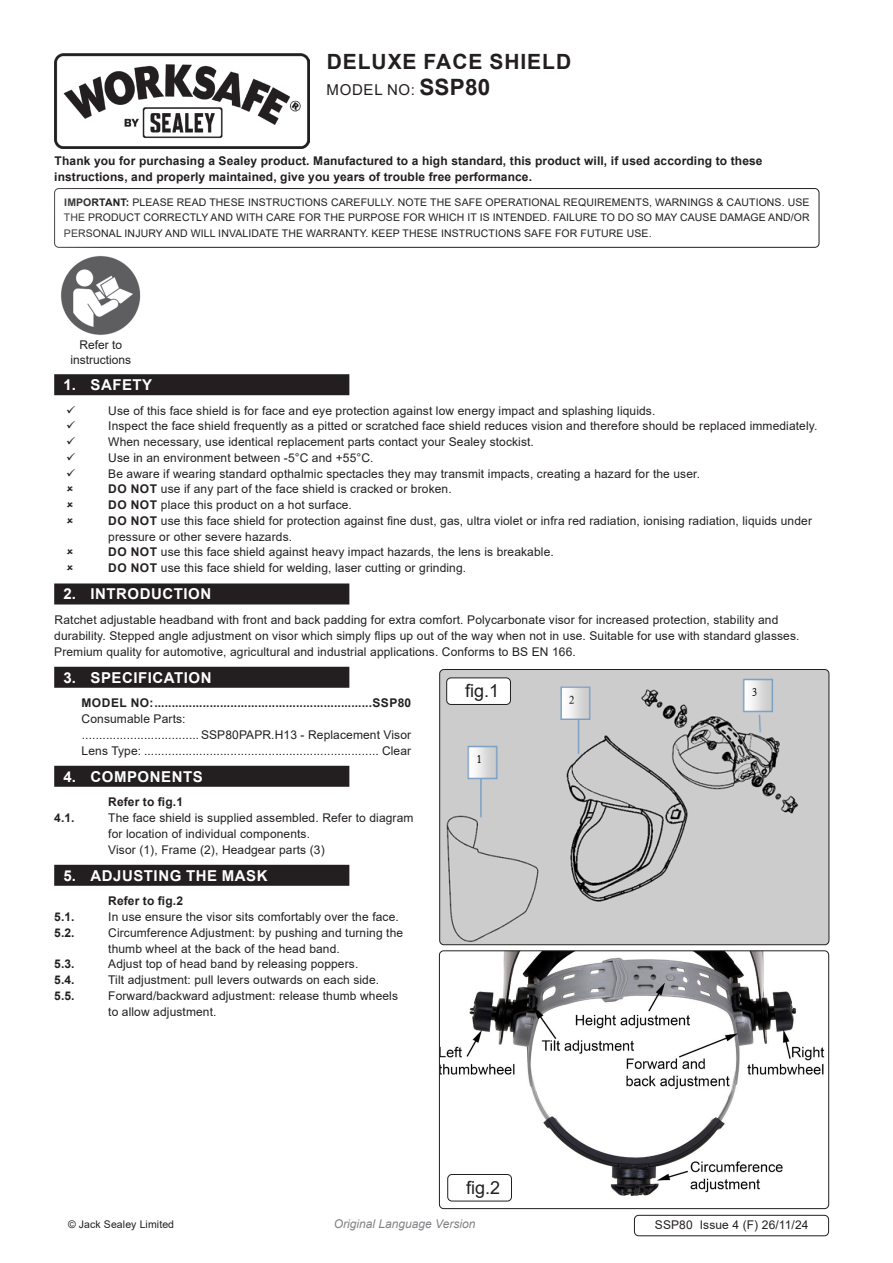
<style>
.page{position:relative;width:893px;height:1263px;background:#fff}
.page>*{position:absolute;margin:0;border:0;box-sizing:border-box;transform-origin:0 0}
.Product_Description{font:700 21px "Arial";letter-spacing:.045em;color:#231f20}
.t1{font:18px "Arial";color:#231f20}
.t2{font:700 15px "Arial";letter-spacing:.035em;color:#fff}
.Instructions_Model_No{font:15px "Arial";letter-spacing:.045em;color:#231f20}
.Body{font:12px/15.8px "Arial";letter-spacing:.01em;color:#231f20}
.Body-2{font:700 12px/15.8px "Arial";letter-spacing:.01em;color:#231f20}
.Specifications__Tabbed{font:12px "Arial";letter-spacing:.01em;color:#231f20}
.Specifications__Tabbed-2{font:700 12px "Arial";letter-spacing:.045em;color:#231f20}
.t3{font:italic 12px "Arial";color:#808285}
.Body__Footer{font:12px "Arial";letter-spacing:.01em;color:#231f20}
.Body__Justified__7pt{font:10.5px/15.8px "Arial";letter-spacing:.01em;color:#231f20;text-align:justify}
.s1{font-weight:700;font-size:22.5px}
.s2{font-weight:700}
</style>
<div class="page">
<img style="left:54px;top:54px;width:255px;height:94px">
<div style="left:54px;top:188px;width:765px;height:60px;border:1px solid #231f20;border-radius:4px"></div>
<div style="left:54px;top:374px;width:295px;height:21px;background:#231f20"></div>
<div style="left:54px;top:583px;width:295px;height:21px;background:#231f20"></div>
<div style="left:54px;top:667px;width:295px;height:21px;background:#231f20"></div>
<div style="left:54px;top:766px;width:295px;height:21px;background:#231f20"></div>
<div style="left:54px;top:865px;width:295px;height:21px;background:#231f20"></div>
<img style="left:61px;top:256px;width:80px;height:79px">
<div style="left:634px;top:1215px;width:195px;height:21px;border:1px solid #231f20;border-radius:4px"></div>
<img style="left:441px;top:669px;width:388px;height:276px">
<div style="left:439px;top:669px;width:390px;height:276px;border:1px solid #231f20;border-radius:4px"></div>
<img style="left:439px;top:952px;width:390px;height:256px">
<div style="left:439px;top:950px;width:390px;height:259px;border:1px solid #231f20;border-radius:4px"></div>
<div style="left:447px;top:678px;width:63px;height:26px;background:#fff;border-radius:4px"></div>
<div style="left:446px;top:677px;width:65px;height:28px;border:1px solid #231f20;border-radius:4px"></div>
<div style="left:448px;top:1174px;width:63px;height:27px;background:#fff;border-radius:4px"></div>
<div style="left:447px;top:1174px;width:65px;height:27px;border:1px solid #231f20;border-radius:4px"></div>
<p class="Product_Description" style="left:327px;top:47px;width:246px">DELUXE FACE SHIELD</p>
<p class="Instructions_Model_No" style="left:327px;top:79px;width:165px">MODEL NO: <span class="s1">SSP80</span></p>
<p class="Body-2" style="left:54px;top:153px;width:710px">Thank you for purchasing a Sealey product. Manufactured to a high standard, this product will, if used according to these instructions, and properly maintained, give you years of trouble free performance.</p>
<p class="Body__Justified__7pt" style="left:64px;top:194px;width:747px"><span class="s2">IMPORTANT:</span> PLEASE READ THESE INSTRUCTIONS CAREFULLY. NOTE THE SAFE OPERATIONAL REQUIREMENTS, WARNINGS &amp; CAUTIONS. USE THE PRODUCT CORRECTLY AND WITH CARE FOR THE PURPOSE FOR WHICH IT IS INTENDED. FAILURE TO DO SO MAY CAUSE DAMAGE AND/OR PERSONAL INJURY AND WILL INVALIDATE THE WARRANTY. KEEP THESE INSTRUCTIONS SAFE FOR FUTURE USE.</p>
<p class="Body" style="left:71px;top:338px;width:62px;line-height:14.4px;text-align:center">Refer to instructions</p>
<p class="t2" style="left:63px;top:374px;width:90px">1. SAFETY</p>
<p class="Body" style="left:108px;top:403px;width:549px">Use of this face shield is for face and eye protection against low energy impact and splashing liquids.</p>
<p class="Body" style="left:108px;top:418px;width:711px">Inspect the face shield frequently as a pitted or scratched face shield reduces vision and therefore should be replaced immediately.</p>
<p class="Body" style="left:108px;top:434px;width:427px">When necessary, use identical replacement parts contact your Sealey stockist.</p>
<p class="Body" style="left:108px;top:450px;width:267px">Use in an environment between -5°C and +55°C.</p>
<p class="Body" style="left:108px;top:466px;width:593px">Be aware if wearing standard opthalmic spectacles they may transmit impacts, creating a hazard for the user.</p>
<p class="Body" style="left:108px;top:481px;width:345px"><span class="s2">DO NOT</span> use if any part of the face shield is cracked or broken.</p>
<p class="Body" style="left:108px;top:497px;width:245px"><span class="s2">DO NOT</span> place this product on a hot surface.</p>
<p class="Body" style="left:108px;top:513px;width:705px"><span class="s2">DO NOT</span> use this face shield for protection against fine dust, gas, ultra violet or infra red radiation, ionising radiation, liquids under pressure or other severe hazards.</p>
<p class="Body" style="left:108px;top:544px;width:447px"><span class="s2">DO NOT</span> use this face shield against heavy impact hazards, the lens is breakable.</p>
<p class="Body" style="left:108px;top:560px;width:359px"><span class="s2">DO NOT</span> use this face shield for welding, laser cutting or grinding.</p>
<p class="t2" style="left:63px;top:583px;width:149px">2. INTRODUCTION</p>
<p class="Body" style="left:54px;top:612px;width:747px">Ratchet adjustable headband with front and back padding for extra comfort. Polycarbonate visor for increased protection, stability and durability. Stepped angle adjustment on visor which simply flips up out of the way when not in use. Suitable for use with standard glasses.<br>Premium quality for automotive, agricultural and industrial applications. Conforms to BS EN 166.</p>
<p class="t2" style="left:63px;top:667px;width:150px">3. SPECIFICATION</p>
<p class="Specifications__Tabbed-2" style="left:81px;top:695px;width:331px">MODEL NO:...............................................................SSP80</p>
<p class="Specifications__Tabbed" style="left:81px;top:710px;width:106px">Consumable Parts:</p>
<p class="Specifications__Tabbed" style="left:82px;top:726px;width:331px">..................................SSP80PAPR.H13 - Replacement Visor</p>
<p class="Specifications__Tabbed" style="left:81px;top:742px;width:331px">Lens Type: .................................................................... Clear</p>
<p class="t2" style="left:63px;top:766px;width:141px">4. COMPONENTS</p>
<p class="Body-2" style="left:108px;top:794px;width:76px">Refer to fig.1</p>
<p class="Body-2" style="left:54px;top:810px;width:22px">4.1.</p>
<p class="Body" style="left:108px;top:810px;width:307px">The face shield is supplied assembled. Refer to diagram</p>
<p class="Body" style="left:108px;top:826px;width:203px">for location of individual components.</p>
<p class="Body" style="left:108px;top:841px;width:218px">Visor (1), Frame (2), Headgear parts (3)</p>
<p class="t2" style="left:63px;top:865px;width:206px">5. ADJUSTING THE MASK</p>
<p class="Body-2" style="left:108px;top:893px;width:76px">Refer to fig.2</p>
<p class="Body-2" style="left:54px;top:909px;width:22px">5.1.</p>
<p class="Body" style="left:108px;top:909px;width:292px">In use ensure the visor sits comfortably over the face.</p>
<p class="Body-2" style="left:54px;top:925px;width:22px">5.2.</p>
<p class="Body" style="left:108px;top:925px;width:296px">Circumference Adjustment: by pushing and turning the</p>
<p class="Body" style="left:108px;top:940px;width:233px">thumb wheel at the back of the head band.</p>
<p class="Body-2" style="left:54px;top:956px;width:22px">5.3.</p>
<p class="Body" style="left:108px;top:956px;width:252px">Adjust top of head band by releasing poppers.</p>
<p class="Body-2" style="left:54px;top:972px;width:22px">5.4.</p>
<p class="Body" style="left:108px;top:972px;width:272px">Tilt adjustment: pull levers outwards on each side.</p>
<p class="Body-2" style="left:54px;top:988px;width:22px">5.5.</p>
<p class="Body" style="left:108px;top:988px;width:291px">Forward/backward adjustment: release thumb wheels</p>
<p class="Body" style="left:108px;top:1003px;width:110px">to allow adjustment.</p>
<p class="t1" style="left:465px;top:679px;width:36px">fig.1</p>
<p class="t1" style="left:466px;top:1175px;width:36px">fig.2</p>
<p class="Body__Justified__7pt" style="left:68px;top:1216px;width:108px">© Jack Sealey Limited</p>
<p class="t3" style="left:334px;top:1216px;width:143px">Original Language Version</p>
<p class="Body__Footer" style="left:655px;top:1216px;width:155px">SSP80 Issue 4 (F) 26/11/24</p>
</div>
